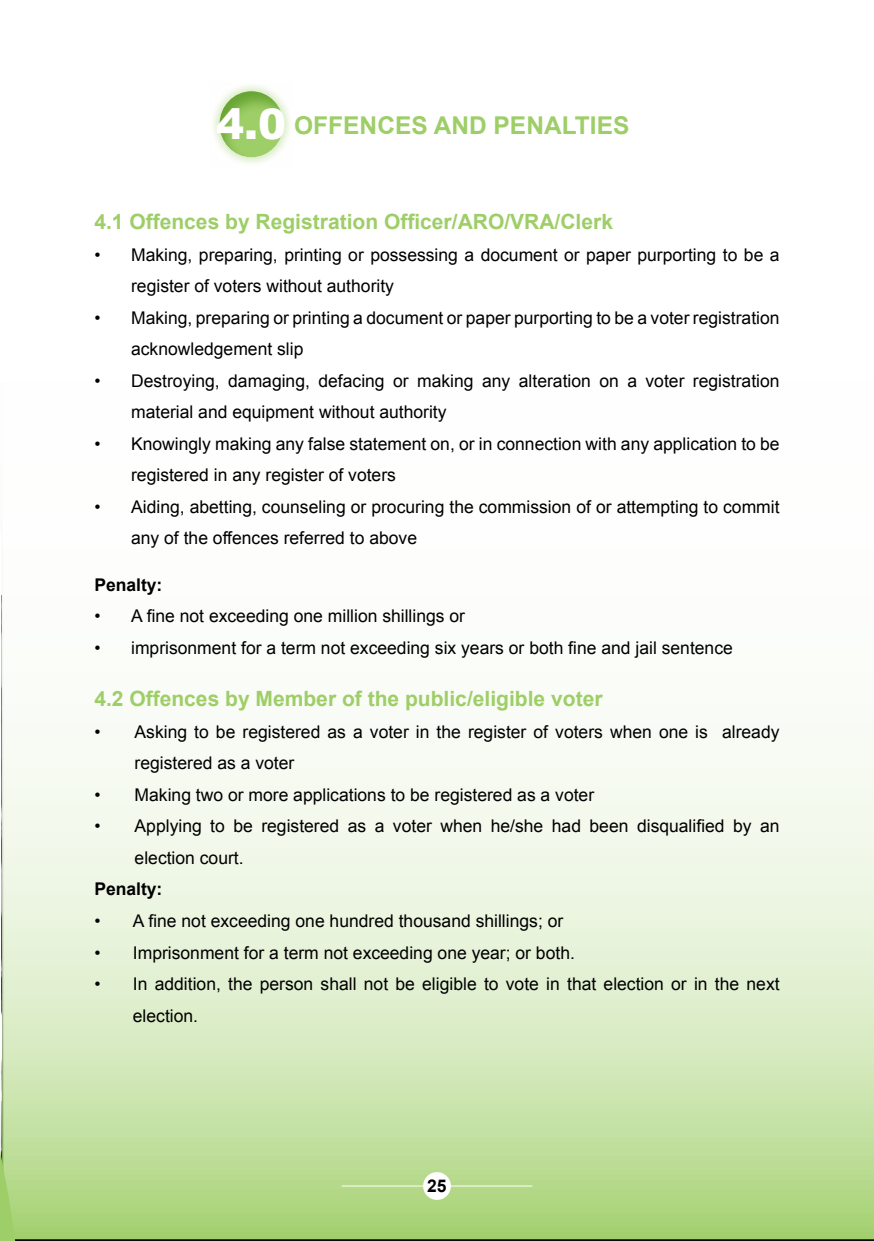
<style>
.page{position:relative;width:874px;height:1241px;background:#fff}
.page>*{position:absolute;margin:0;border:0;box-sizing:border-box;transform-origin:0 0}
.t1{font:700 24.5px "Arial";color:#9ece67}
.t2{font:700 21px "Arial";color:#9ece67}
.t3{font:17.5px/31.5px "Arial";color:#000}
.t4{font:700 17.5px "Arial";color:#000}
.s1{font-weight:900;font-size:42px;color:#fff}
</style>
<div class="page">
<svg style="left:89px;top:733px;width:784px;height:507px;background:#daecc6"></svg>
<div style="left:423px;top:1171px;width:27px;height:28px;background:#fff;border-radius:50%"></div>
<hr style="left:341px;top:1185px;width:82px;height:1px;background:#fff">
<hr style="left:450px;top:1185px;width:82px;height:1px;background:#fff">
<div style="left:208px;top:80px;width:86px;height:88px;background:#fff;opacity:.75"></div>
<div style="left:204px;top:77px;width:95px;height:80px;background:#8abc57;opacity:.75"></div>
<svg style="left:0;top:595px;width:89px;height:645px"></svg>
<h1 class="t1" style="left:216px;top:108px;width:414px"><span class="s1">4.0</span> OFFENCES AND PENALTIES</h1>
<p class="t2" style="left:94px;top:207px;width:520px">4.1 Offences by Registration Officer/ARO/VRA/Clerk</p>
<p class="t3" style="left:131px;top:239px;width:649px;text-indent:-37px">• Making, preparing, printing or possessing a document or paper purporting to be a register of voters without authority</p>
<p class="t3" style="left:131px;top:302px;width:649px;text-indent:-37px">• Making, preparing or printing a document or paper purporting to be a voter registration acknowledgement slip</p>
<p class="t3" style="left:131px;top:365px;width:649px;text-indent:-37px">• Destroying, damaging, defacing or making any alteration on a voter registration material and equipment without authority</p>
<p class="t3" style="left:131px;top:428px;width:649px;text-indent:-37px">• Knowingly making any false statement on, or in connection with any application to be registered in any register of voters</p>
<p class="t3" style="left:131px;top:491px;width:649px;text-indent:-37px">• Aiding, abetting, counseling or procuring the commission of or attempting to commit any of the offences referred to above</p>
<p class="t4" style="left:94px;top:572px;width:70px">Penalty:</p>
<p class="t3" style="left:94px;top:600px;width:372px">• A fine not exceeding one million shillings or</p>
<p class="t3" style="left:94px;top:631px;width:639px">• imprisonment for a term not exceeding six years or both fine and jail sentence</p>
<p class="t2" style="left:94px;top:684px;width:509px">4.2 Offences by Member of the public/eligible voter</p>
<p class="t3" style="left:135px;top:715px;width:646px;text-indent:-40px">• Asking to be registered as a voter in the register of voters when one is already registered as a voter</p>
<p class="t3" style="left:94px;top:778px;width:501px">• Making two or more applications to be registered as a voter</p>
<p class="t3" style="left:135px;top:810px;width:646px;text-indent:-40px">• Applying to be registered as a voter when he/she had been disqualified by an election court.</p>
<p class="t4" style="left:94px;top:876px;width:70px">Penalty:</p>
<p class="t3" style="left:94px;top:904px;width:470px">• A fine not exceeding one hundred thousand shillings; or</p>
<p class="t3" style="left:94px;top:936px;width:482px">• Imprisonment for a term not exceeding one year; or both.</p>
<p class="t3" style="left:133px;top:967px;width:648px;text-indent:-38px">• In addition, the person shall not be eligible to vote in that election or in the next election.</p>
<p class="t4" style="left:427px;top:1173px;width:21px">25</p>
</div>
